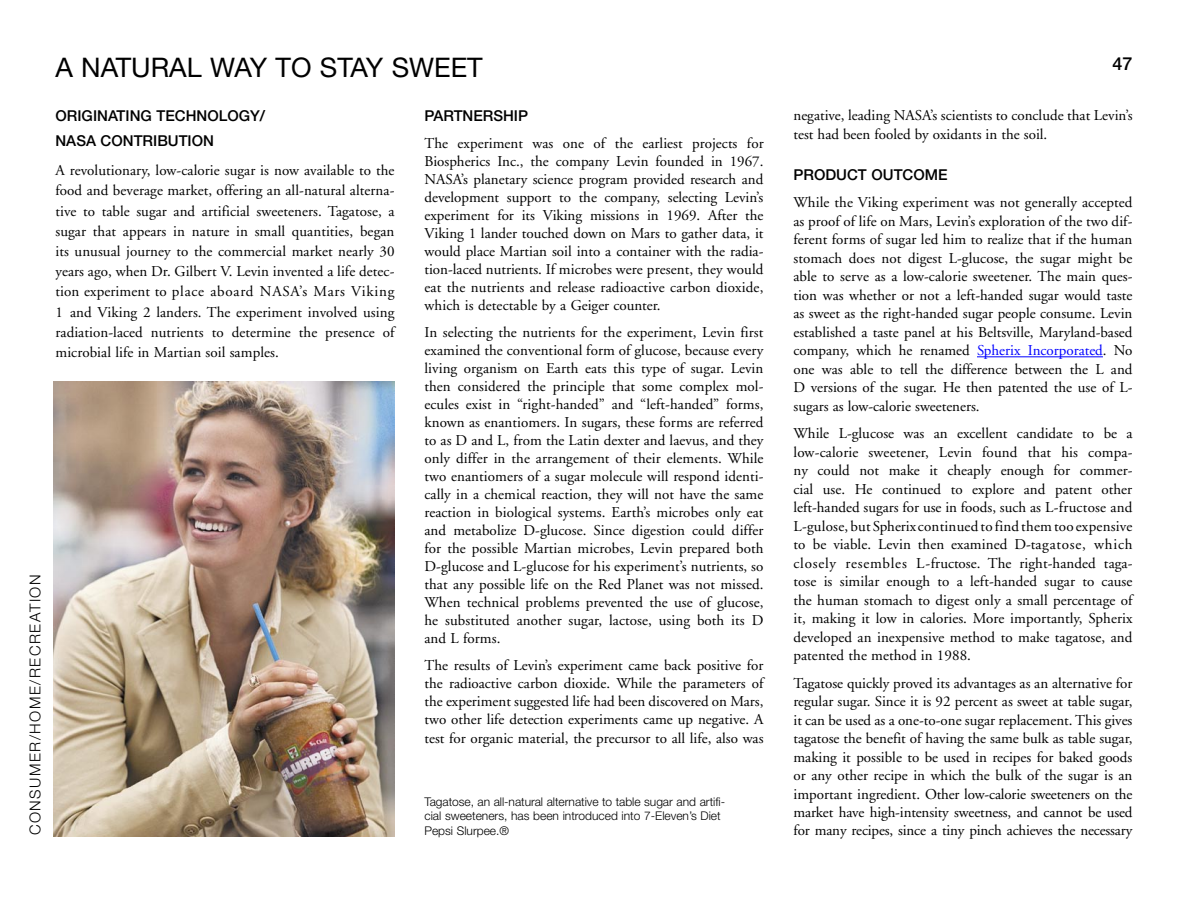
<style>
.page{position:relative;width:1188px;height:918px;background:#fff}
.page>*{position:absolute;margin:0;border:0;box-sizing:border-box;transform-origin:0 0}
.t1{font:27px "Helvetica Neue";color:#000}
.t2{font:500 18px "Helvetica Neue";color:#000}
.t3{font:15px/18.5px "Adobe Garamond";color:#000;text-align:justify}
.t4{font:500 15px/24.8px "Helvetica Neue";color:#000}
.t5{font:300 15px "Helvetica Neue";letter-spacing:.1em;color:#000}
.t6{font:300 12px/14.4px "Helvetica Neue";color:#000}
.s1{color:#00f}
</style>
<div class="page">
<hr style="left:977px;top:356px;width:126px;height:1px;background:#00f">
<img style="left:54px;top:382px;width:341px;height:455px">
<p class="t5" style="left:26px;top:835px;width:263px;rotate:-90deg">CONSUMER/HOME/RECREATION</p>
<h1 class="t1" style="left:56px;top:51px;width:429px">A NATURAL WAY TO STAY SWEET</h1>
<p class="t4" style="left:56px;top:103px;width:211px">ORIGINATING TECHNOLOGY/<br>NASA CONTRIBUTION</p>
<p class="t3" style="left:56px;top:161px;width:341px;line-height:20.2px">A revolutionary, low-calorie sugar is now available to the food and beverage market, offering an all-natural alterna&shy;tive to table sugar and artificial sweeteners. Tagatose, a sugar that appears in nature in small quantities, began its unusual journey to the commercial market nearly 30 years ago, when Dr. Gilbert V. Levin invented a life detec&shy;tion experiment to place aboard NASA’s Mars Viking 1 and Viking 2 landers. The experiment involved using radiation-laced nutrients to determine the presence of microbial life in Martian soil samples.</p>
<p class="t4" style="left:424px;top:103px;width:105px">PARTNERSHIP</p>
<p class="t3" style="left:424px;top:135px;width:341px;line-height:18px">The experiment was one of the earliest projects for Biospherics Inc., the company Levin founded in 1967.<br>NASA’s planetary science program provided research and development support to the company, selecting Levin’s experiment for its Viking missions in 1969. After the Viking 1 lander touched down on Mars to gather data, it would place Martian soil into a container with the radia&shy;tion-laced nutrients. If microbes were present, they would eat the nutrients and release radioactive carbon dioxide, which is detectable by a Geiger counter.</p>
<p class="t3" style="left:424px;top:324px;width:341px;line-height:18px">In selecting the nutrients for the experiment, Levin first examined the conventional form of glucose, because every living organism on Earth eats this type of sugar. Levin then considered the principle that some complex mol&shy;ecules exist in “right-handed” and “left-handed” forms, known as enantiomers. In sugars, these forms are referred to as D and L, from the Latin dexter and laevus, and they only differ in the arrangement of their elements. While two enantiomers of a sugar molecule will respond identi&shy;cally in a chemical reaction, they will not have the same reaction in biological systems. Earth’s microbes only eat and metabolize D-glucose. Since digestion could differ for the possible Martian microbes, Levin prepared both D-glucose and L-glucose for his experiment’s nutrients, so that any possible life on the Red Planet was not missed.<br>When technical problems prevented the use of glucose, he substituted another sugar, lactose, using both its D and L forms.</p>
<p class="t3" style="left:424px;top:657px;width:341px;line-height:18px">The results of Levin’s experiment came back positive for the radioactive carbon dioxide. While the parameters of the experiment suggested life had been discovered on Mars, two other life detection experiments came up negative. A test for organic material, the precursor to all life, also was</p>
<p class="t6" style="left:424px;top:794px;width:302px">Tagatose, an all-natural alternative to table sugar and artifi&shy;cial sweeteners, has been introduced into 7-Eleven’s Diet</p>
<p class="t6" style="left:424px;top:823px;width:86px">Pepsi Slurpee.®</p>
<p class="t2" style="left:1112px;top:52px;width:22px">47</p>
<p class="t3" style="left:794px;top:107px;width:341px">negative, leading NASA’s scientists to conclude that Levin’s test had been fooled by oxidants in the soil.</p>
<p class="t4" style="left:794px;top:162px;width:156px">PRODUCT OUTCOME</p>
<p class="t3" style="left:794px;top:194px;width:341px">While the Viking experiment was not generally accepted as proof of life on Mars, Levin’s exploration of the two dif&shy;ferent forms of sugar led him to realize that if the human stomach does not digest L-glucose, the sugar might be able to serve as a low-calorie sweetener. The main ques&shy;tion was whether or not a left-handed sugar would taste as sweet as the right-handed sugar people consume. Levin established a taste panel at his Beltsville, Maryland-based company, which he renamed <span class="s1">Spherix Incorporated</span>. No one was able to tell the difference between the L and D versions of the sugar. He then patented the use of L&shy;sugars as low-calorie sweeteners.</p>
<p class="t3" style="left:794px;top:425px;width:341px">While L-glucose was an excellent candidate to be a low-calorie sweetener, Levin found that his compa&shy;ny could not make it cheaply enough for commer&shy;cial use. He continued to explore and patent other left-handed sugars for use in foods, such as L-fructose and L-gulose, but Spherix continued to find them too expensive to be viable. Levin then examined D-tagatose, which closely resembles L-fructose. The right-handed taga&shy;tose is similar enough to a left-handed sugar to cause the human stomach to digest only a small percentage of it, making it low in calories. More importantly, Spherix developed an inexpensive method to make tagatose, and patented the method in 1988.</p>
<p class="t3" style="left:794px;top:674px;width:341px">Tagatose quickly proved its advantages as an alternative for regular sugar. Since it is 92 percent as sweet at table sugar, it can be used as a one-to-one sugar replacement. This gives tagatose the benefit of having the same bulk as table sugar, making it possible to be used in recipes for baked goods or any other recipe in which the bulk of the sugar is an important ingredient. Other low-calorie sweeteners on the market have high-intensity sweetness, and cannot be used for many recipes, since a tiny pinch achieves the necessary</p>
</div>
